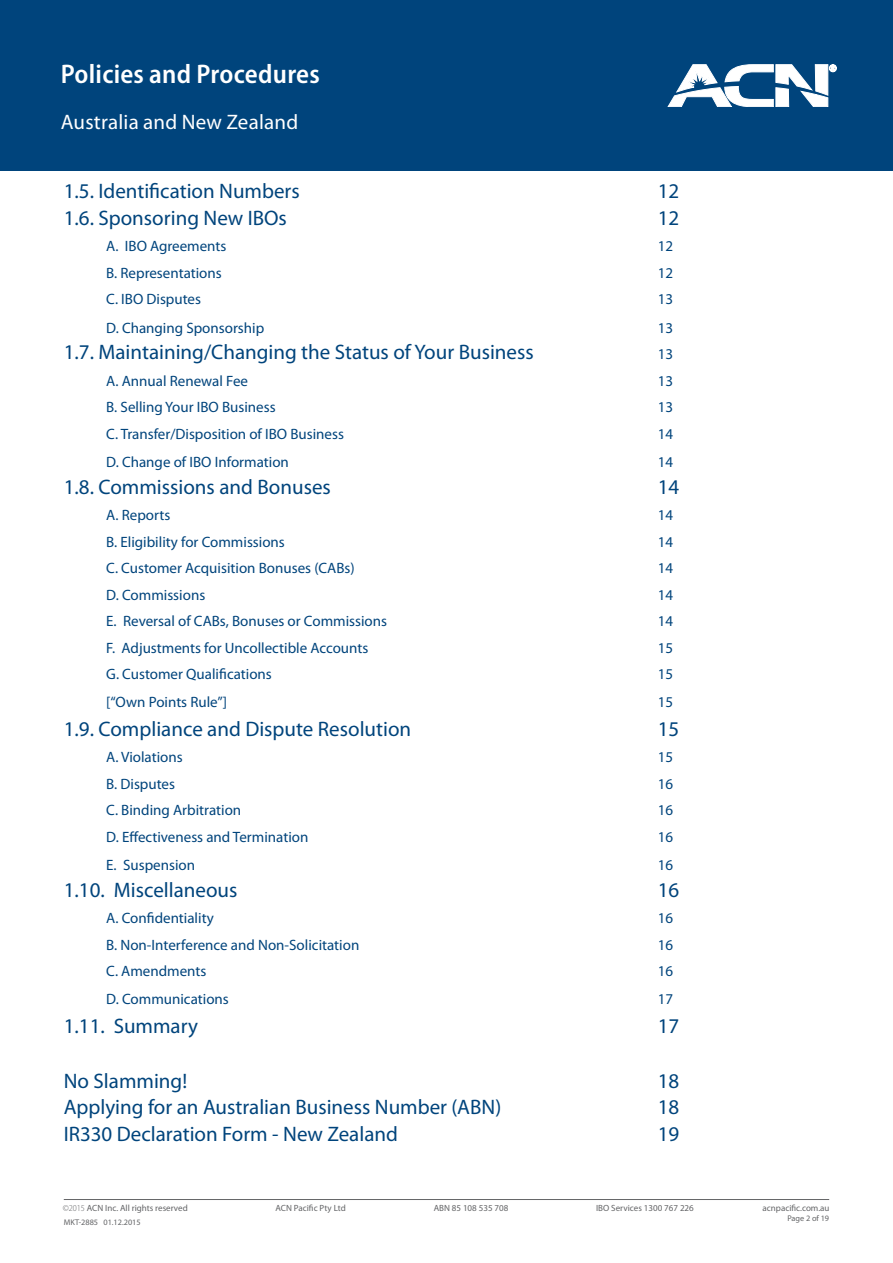
<style>
.page{position:relative;width:893px;height:1263px;background:#fff}
.page>*{position:absolute;margin:0;border:0;box-sizing:border-box;transform-origin:0 0}
.t1{font:600 semi-condensed 27px "Myriad Pro";letter-spacing:.01em;color:#fff}
.t2{font:21px "Myriad Pro";color:#00447c}
.t3{font:21px "Myriad Pro";letter-spacing:.01em;color:#fff}
.t4{font:15px "Myriad Pro";color:#00447c}
.t5{font:9px "Myriad Pro";color:#636466}
.t6{font:8.25px "Myriad Pro";color:#636466}
.s1{font-weight:300;font-stretch:semi-condensed}
</style>
<div class="page">
<div style="left:0;top:0;width:893px;height:171px;background:#00447c"></div>
<hr style="left:64px;top:1199px;width:765px;height:1px;background:#636466">
<svg style="left:668px;top:64px;width:169px;height:42px"></svg>
<h1 class="t1" style="left:61px;top:57px;width:261px">Policies and Procedures</h1>
<h2 class="t3" style="left:61px;top:109px;width:239px">Australia and New Zealand</h2>
<h2 class="t2" style="left:64px;top:178px;width:237px">1.5. Identification Numbers</h2>
<h2 class="t2" style="left:658px;top:178px;width:23px">12</h2>
<h2 class="t2" style="left:64px;top:205px;width:225px">1.6. Sponsoring New IBOs</h2>
<h2 class="t2" style="left:658px;top:205px;width:23px">12</h2>
<p class="t4" style="left:106px;top:237px;width:122px">A. IBO Agreements</p>
<p class="t4" style="left:658px;top:237px;width:17px">12</p>
<p class="t4" style="left:106px;top:264px;width:117px">B. Representations</p>
<p class="t4" style="left:658px;top:264px;width:17px">12</p>
<p class="t4" style="left:106px;top:290px;width:96px">C. IBO Disputes</p>
<p class="t4" style="left:658px;top:290px;width:17px">13</p>
<p class="t4" style="left:106px;top:318px;width:159px">D. Changing Sponsorship</p>
<p class="t4" style="left:658px;top:318px;width:17px">13</p>
<h2 class="t2" style="left:64px;top:339px;width:471px">1.7. Maintaining/Changing the Status of Your Business</h2>
<p class="t4" style="left:658px;top:345px;width:17px">13</p>
<p class="t4" style="left:106px;top:371px;width:143px">A. Annual Renewal Fee</p>
<p class="t4" style="left:658px;top:371px;width:17px">13</p>
<p class="t4" style="left:106px;top:398px;width:171px">B. Selling Your IBO Business</p>
<p class="t4" style="left:658px;top:398px;width:17px">13</p>
<p class="t4" style="left:106px;top:424px;width:239px">C. Transfer/Disposition of IBO Business</p>
<p class="t4" style="left:658px;top:424px;width:17px">14</p>
<p class="t4" style="left:106px;top:453px;width:184px">D. Change of IBO Information</p>
<p class="t4" style="left:658px;top:453px;width:17px">14</p>
<h2 class="t2" style="left:64px;top:474px;width:269px">1.8. Commissions and Bonuses</h2>
<h2 class="t2" style="left:658px;top:474px;width:23px">14</h2>
<p class="t4" style="left:106px;top:506px;width:66px">A. Reports</p>
<p class="t4" style="left:658px;top:506px;width:17px">14</p>
<p class="t4" style="left:106px;top:532px;width:180px">B. Eligibility for Commissions</p>
<p class="t4" style="left:658px;top:532px;width:17px">14</p>
<p class="t4" style="left:106px;top:559px;width:250px">C. Customer Acquisition Bonuses (CABs)</p>
<p class="t4" style="left:658px;top:559px;width:17px">14</p>
<p class="t4" style="left:106px;top:585px;width:100px">D. Commissions</p>
<p class="t4" style="left:658px;top:585px;width:17px">14</p>
<p class="t4" style="left:106px;top:612px;width:282px">E. Reversal of CABs, Bonuses or Commissions</p>
<p class="t4" style="left:658px;top:612px;width:17px">14</p>
<p class="t4" style="left:106px;top:638px;width:264px">F. Adjustments for Uncollectible Accounts</p>
<p class="t4" style="left:658px;top:638px;width:17px">15</p>
<p class="t4" style="left:106px;top:665px;width:167px">G. Customer Qualifications</p>
<p class="t4" style="left:658px;top:665px;width:17px">15</p>
<p class="t4" style="left:106px;top:693px;width:122px">[“Own Points Rule”]</p>
<p class="t4" style="left:658px;top:693px;width:17px">15</p>
<h2 class="t2" style="left:64px;top:716px;width:349px">1.9. Compliance and Dispute Resolution</h2>
<h2 class="t2" style="left:658px;top:716px;width:23px">15</h2>
<p class="t4" style="left:106px;top:748px;width:78px">A. Violations</p>
<p class="t4" style="left:658px;top:748px;width:17px">15</p>
<p class="t4" style="left:106px;top:774px;width:70px">B. Disputes</p>
<p class="t4" style="left:658px;top:774px;width:17px">16</p>
<p class="t4" style="left:106px;top:801px;width:136px">C. Binding Arbitration</p>
<p class="t4" style="left:658px;top:801px;width:17px">16</p>
<p class="t4" style="left:106px;top:827px;width:204px">D. Effectiveness and Termination</p>
<p class="t4" style="left:658px;top:827px;width:17px">16</p>
<p class="t4" style="left:106px;top:856px;width:90px">E. Suspension</p>
<p class="t4" style="left:658px;top:856px;width:17px">16</p>
<h2 class="t2" style="left:64px;top:876px;width:175px">1.10. Miscellaneous</h2>
<h2 class="t2" style="left:658px;top:876px;width:23px">16</h2>
<p class="t4" style="left:106px;top:909px;width:109px">A. Confidentiality</p>
<p class="t4" style="left:658px;top:909px;width:17px">16</p>
<p class="t4" style="left:106px;top:935px;width:255px">B. Non-Interference and Non-Solicitation</p>
<p class="t4" style="left:658px;top:935px;width:17px">16</p>
<p class="t4" style="left:106px;top:962px;width:102px">C. Amendments</p>
<p class="t4" style="left:658px;top:962px;width:17px">16</p>
<p class="t4" style="left:106px;top:990px;width:124px">D. Communications</p>
<p class="t4" style="left:658px;top:990px;width:17px">17</p>
<h2 class="t2" style="left:64px;top:1013px;width:136px">1.11. Summary</h2>
<h2 class="t2" style="left:658px;top:1013px;width:23px">17</h2>
<h2 class="t2" style="left:64px;top:1067px;width:125px">No Slamming!</h2>
<h2 class="t2" style="left:658px;top:1067px;width:23px">18</h2>
<h2 class="t2" style="left:64px;top:1094px;width:439px">Applying for an Australian Business Number (ABN)</h2>
<h2 class="t2" style="left:658px;top:1094px;width:23px">18</h2>
<h2 class="t2" style="left:64px;top:1120px;width:336px">IR330 Declaration Form - New Zealand</h2>
<h2 class="t2" style="left:658px;top:1120px;width:23px">19</h2>
<p class="t5" style="left:63px;top:1202px;width:127px"><span class="s1">©2015</span> ACN Inc. All rights reserved</p>
<p class="t5" style="left:276px;top:1202px;width:72px">ACN Pacific Pty Ltd</p>
<p class="t5" style="left:434px;top:1202px;width:76px">ABN 85 108 535 708</p>
<p class="t5" style="left:596px;top:1202px;width:99px">IBO Services 1300 767 226</p>
<p class="t5" style="left:762px;top:1202px;width:69px">acnpacific.com.au</p>
<p class="t6" style="left:64px;top:1217px;width:78px">MKT-2885 01.12.2015</p>
<p class="t6" style="left:787px;top:1213px;width:43px">Page 2 of 19</p>
</div>
